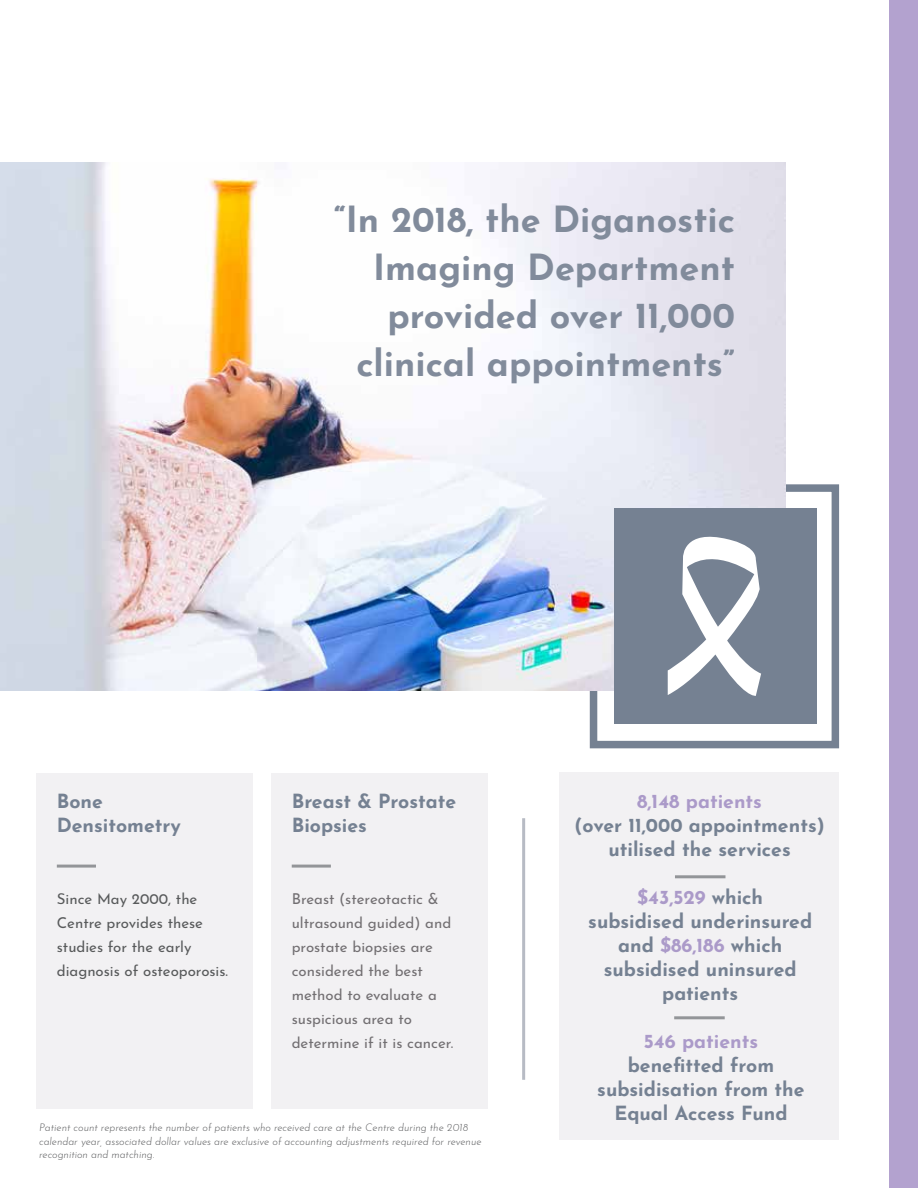
<style>
.page{position:relative;width:918px;height:1188px;background:#fff}
.page>*{position:absolute;margin:0;border:0;box-sizing:border-box;transform-origin:0 0}
.t1{font:700 36px/48px "Josefin Sans";color:#818b9b;text-align:right}
.t2{font:700 19.5px/24px "Josefin Sans";color:#758192;text-align:center}
.t3{font:700 19.5px "Josefin Sans";color:#ab9ac9}
.t4{font:15px/24px "Josefin Sans";color:#726f72}
.t5{font:15px/24px "Josefin Sans";color:#585a5b}
.t6{font:italic 300 10.5px/13.5px "Josefin Sans";color:#58595b}
.s1{color:#ab9ac9}
</style>
<div class="page">
<div style="left:889px;top:0;width:29px;height:1188px;background:#b3a2cf"></div>
<div style="left:36px;top:773px;width:217px;height:336px;background:#f2f1f3"></div>
<div style="left:590px;top:484px;width:249px;height:264px;border:8px solid #758192"></div>
<img style="left:0;top:163px;width:786px;height:528px">
<div style="left:614px;top:508px;width:203px;height:216px;background:#758192"></div>
<hr style="left:57px;top:865px;width:39px;height:3px;background:#939598">
<hr style="left:522px;top:818px;width:3px;height:262px;background:#b7bbc4">
<div style="left:271px;top:773px;width:217px;height:336px;background:#f2f1f3"></div>
<hr style="left:292px;top:865px;width:39px;height:3px;background:#939598">
<div style="left:560px;top:773px;width:279px;height:367px;background:#f2f1f3"></div>
<hr style="left:675px;top:875px;width:50px;height:3px;background:#939598">
<hr style="left:674px;top:1016px;width:51px;height:3px;background:#939598">
<svg style="left:668px;top:536px;width:93px;height:160px"></svg>
<h1 class="t1" style="left:334px;top:190px;width:403px">“In 2018, the Diganostic<br>Imaging Department provided over 11,000 clinical appointments”</h1>
<p class="t2" style="left:57px;top:786px;width:126px;text-align:left">Bone<br>Densitometry</p>
<p class="t2" style="left:292px;top:786px;width:166px;text-align:left">Breast &amp; Prostate<br>Biopsies</p>
<p class="t3" style="left:637px;top:784px;width:126px">8,148 patients</p>
<p class="t2" style="left:575px;top:810px;width:252px">(over 11,000 appointments) utilised the services</p>
<p class="t5" style="left:57px;top:885px;width:173px">Since May 2000, the<br>Centre provides these studies for the early diagnosis of osteoporosis.</p>
<p class="t4" style="left:292px;top:885px;width:163px">Breast (stereotactic &amp; ultrasound guided) and prostate biopsies are considered the best method to evaluate a suspicious area to determine if it is cancer.</p>
<p class="t6" style="left:39px;top:1120px;width:444px">Patient count represents the number of patients who received care at the Centre during the 2018 calendar year, associated dollar values are exclusive of accounting adjustments required for revenue recognition and matching.</p>
<p class="t2" style="left:588px;top:882px;width:225px"><span class="s1">$43,529</span> which subsidised underinsured and <span class="s1">$86,186</span> which subsidised uninsured patients</p>
<p class="t3" style="left:644px;top:1024px;width:116px">546 patients</p>
<p class="t2" style="left:597px;top:1050px;width:209px">benefitted from subsidisation from the<br>Equal Access Fund</p>
</div>
